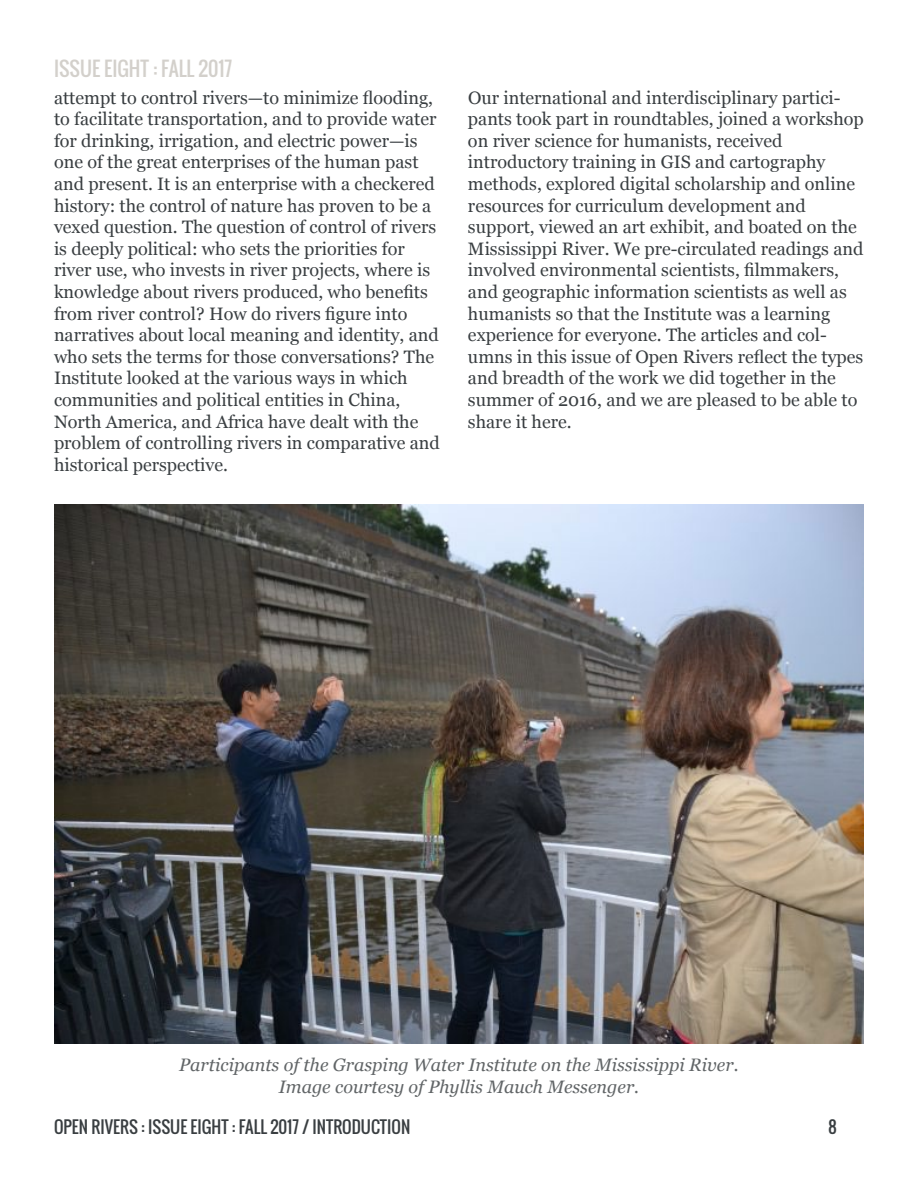
<style>
.page{position:relative;width:918px;height:1188px;background:#fff}
.page>*{position:absolute;margin:0;border:0;box-sizing:border-box;transform-origin:0 0}
.t1{font:19.5px "Oswald";color:#d3d0cb}
.t2{font:18px/21.6px "Georgia";color:#393e41}
.t3{font:italic 18px/21.6px "Georgia";color:#616567;text-align:center}
.t4{font:16.5px "Oswald";color:#393e41}
</style>
<div class="page">
<img style="left:54px;top:504px;width:810px;height:540px">
<p class="t1" style="left:54px;top:54px;width:180px">ISSUE EIGHT : FALL 2017</p>
<p class="t2" style="left:54px;top:86px;width:387px">attempt to control rivers—to minimize flooding, to facilitate transportation, and to provide water for drinking, irrigation, and electric power—is one of the great enterprises of the human past and present. It is an enterprise with a checkered history: the control of nature has proven to be a vexed question. The question of control of rivers is deeply political: who sets the priorities for river use, who invests in river projects, where is knowledge about rivers produced, who benefits from river control? How do rivers figure into narratives about local meaning and identity, and who sets the terms for those conversations? The Institute looked at the various ways in which communities and political entities in China, North America, and Africa have dealt with the problem of controlling rivers in comparative and historical perspective.</p>
<p class="t2" style="left:468px;top:86px;width:397px">Our international and interdisciplinary partici&shy;pants took part in roundtables, joined a workshop on river science for humanists, received introductory training in GIS and cartography methods, explored digital scholarship and online resources for curriculum development and support, viewed an art exhibit, and boated on the Mississippi River. We pre-circulated readings and involved environmental scientists, filmmakers, and geographic information scientists as well as humanists so that the Institute was a learning experience for everyone. The articles and col&shy;umns in this issue of Open Rivers reflect the types and breadth of the work we did together in the summer of 2016, and we are pleased to be able to share it here.</p>
<p class="t3" style="left:179px;top:1053px;width:561px">Participants of the Grasping Water Institute on the Mississippi River.<br>Image courtesy of Phyllis Mauch Messenger.</p>
<p class="t4" style="left:54px;top:1114px;width:358px">OPEN RIVERS : ISSUE EIGHT : FALL 2017 / INTRODUCTION</p>
<p class="t4" style="left:828px;top:1114px;width:10px">8</p>
</div>
